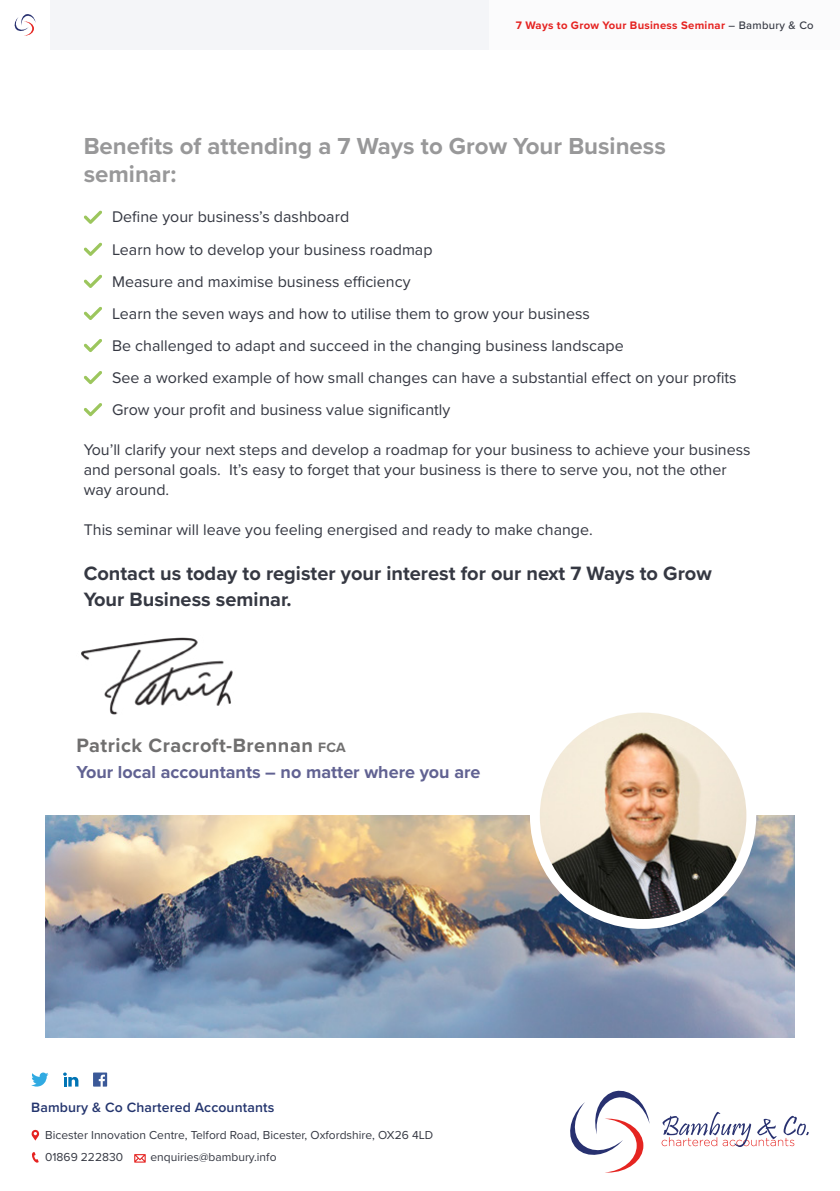
<style>
.page{position:relative;width:840px;height:1191px;background:#fff}
.page>*{position:absolute;margin:0;border:0;box-sizing:border-box;transform-origin:0 0}
.t1{font:700 24px/28.8px "Proxima Nova";color:#989899}
.t2{font:700 20px/26px "Proxima Nova";color:#353842}
.t3{font:700 20px "Proxima Nova";letter-spacing:.025em;color:#706f6f}
.t4{font:700 18px "Proxima Nova";color:#616292}
.t5{font:16px/32px "Proxima Nova";color:#353842}
.t6{font:600 14px "Proxima Nova";letter-spacing:.01em;color:#24356e}
.t7{font:12px/22.8px "Proxima Nova";color:#353842}
.t8{font:700 11.2px "Proxima Nova";letter-spacing:.025em;color:#e52321}
.s1{font-weight:500;color:#353842}
.s2{font-size:14px}
</style>
<div class="page">
<div style="left:0;top:0;width:489px;height:49px;background:#f4f5f8"></div>
<div style="left:489px;top:0;width:350px;height:49px;background:#fbfbfc"></div>
<div style="left:0;top:0;width:49px;height:49px;background:#fff"></div>
<svg style="left:14px;top:14px;width:22px;height:22px"></svg>
<svg style="left:31px;top:1129px;width:8px;height:11px"></svg>
<svg style="left:32px;top:1152px;width:7px;height:10px"></svg>
<svg style="left:134px;top:1154px;width:12px;height:8px"></svg>
<img style="left:45px;top:815px;width:749px;height:222px">
<img style="left:534px;top:707px;width:217px;height:217px;border-radius:108px">
<div style="left:529px;top:702px;width:226px;height:227px;border:10px solid #fff;border-radius:50%"></div>
<svg style="left:661px;top:1111px;width:147px;height:36px"></svg>
<svg style="left:570px;top:1090px;width:79px;height:82px"></svg>
<img style="left:81px;top:637px;width:152px;height:78px">
<svg style="left:31px;top:1072px;width:17px;height:14px"></svg>
<svg style="left:63px;top:1072px;width:15px;height:14px"></svg>
<svg style="left:93px;top:1072px;width:14px;height:14px"></svg>
<svg style="left:84px;top:210px;width:18px;height:14px"></svg>
<svg style="left:84px;top:242px;width:18px;height:14px"></svg>
<svg style="left:84px;top:275px;width:18px;height:13px"></svg>
<svg style="left:84px;top:339px;width:18px;height:13px"></svg>
<svg style="left:84px;top:307px;width:18px;height:13px"></svg>
<svg style="left:84px;top:371px;width:18px;height:13px"></svg>
<svg style="left:84px;top:403px;width:18px;height:13px"></svg>
<p class="t8" style="left:515px;top:17px;width:299px">7 Ways to Grow Your Business Seminar <span class="s1">– Bambury &amp; Co</span></p>
<h1 class="t1" style="left:84px;top:131px;width:583px">Benefits of attending a 7 Ways to Grow Your Business seminar:</h1>
<p class="t5" style="left:112px;top:200px;width:625px">Define your business’s dashboard<br>Learn how to develop your business roadmap<br>Measure and maximise business efficiency<br>Learn the seven ways and how to utilise them to grow your business<br>Be challenged to adapt and succeed in the changing business landscape<br>See a worked example of how small changes can have a substantial effect on your profits Grow your profit and business value significantly</p>
<p class="t5" style="left:84px;top:438px;width:668px;line-height:20px">You’ll clarify your next steps and develop a roadmap for your business to achieve your business and personal goals. It’s easy to forget that your business is there to serve you, not the other way around.</p>
<p class="t5" style="left:84px;top:512px;width:510px">This seminar will leave you feeling energised and ready to make change.</p>
<p class="t2" style="left:84px;top:559px;width:629px">Contact us today to register your interest for our next 7 Ways to Grow<br>Your Business seminar.</p>
<p class="t3" style="left:77px;top:730px;width:270px">Patrick Cracroft-Brennan <span class="s2">FCA</span></p>
<p class="t4" style="left:77px;top:758px;width:405px">Your local accountants – no matter where you are</p>
<p class="t6" style="left:31px;top:1096px;width:244px">Bambury &amp; Co Chartered Accountants</p>
<p class="t7" style="left:45px;top:1122px;width:389px">Bicester Innovation Centre, Telford Road, Bicester, Oxfordshire, OX26 4LD<br>01869 222830</p>
<p class="t7" style="left:150px;top:1145px;width:127px">enquiries@bambury.info</p>
</div>
